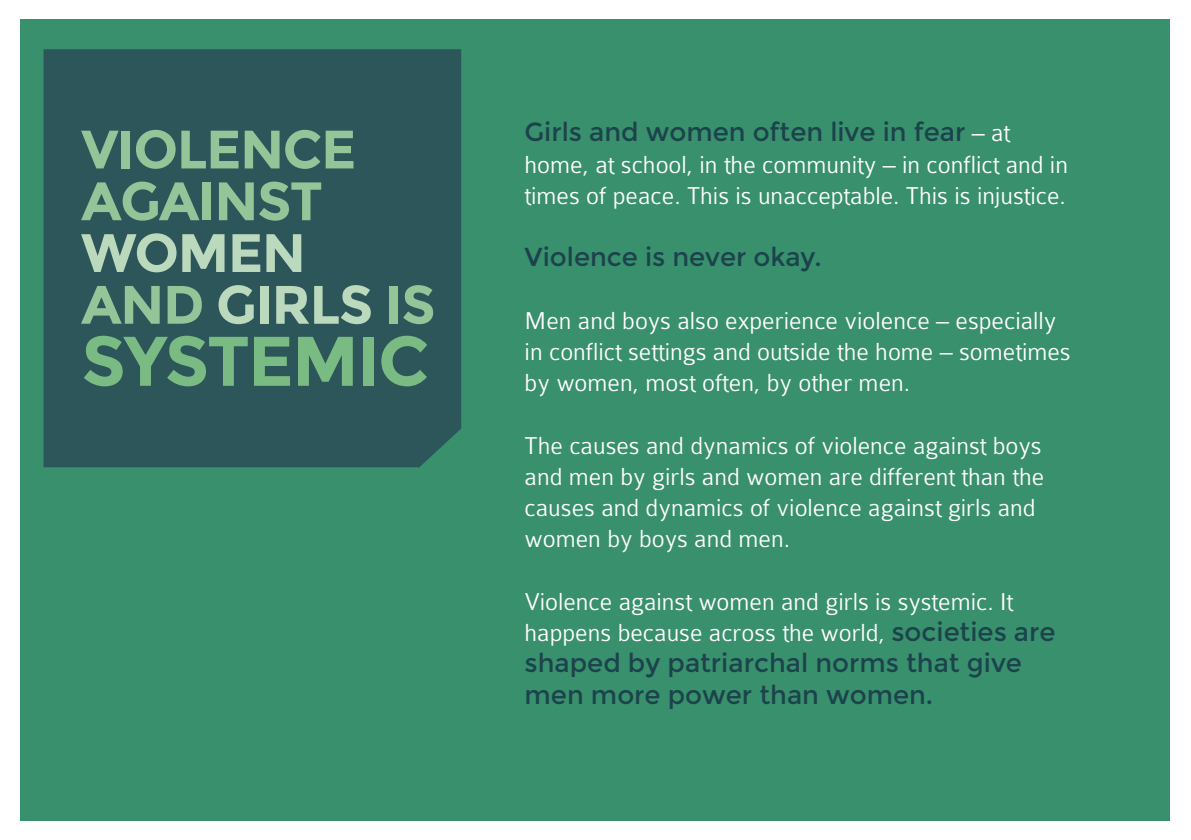
<style>
.page{position:relative;width:1191px;height:840px;background:#fff}
.page>*{position:absolute;margin:0;border:0;box-sizing:border-box;transform-origin:0 0}
.t1{font:700 70px "Montserrat";letter-spacing:-.025em;color:#7aba83}
.t2{font:700 54px/51.8px "Montserrat";letter-spacing:-.025em;color:#94c599}
.t3{font:300 26px/31.2px "Colaborate";color:#fff}
.t4{font:26px "Montserrat";color:#1c434c}
.s1{color:#bbd9bc}
.s2{font-family:"Montserrat";font-weight:400;color:#1c434c}
</style>
<div class="page">
<div style="left:21px;top:19px;width:1149px;height:801px;background:#39906d"></div>
<div style="left:44px;top:49px;width:417px;height:419px;background:#2c565a"></div>
<p class="t2" style="left:81px;top:124px;width:356px">VIOLENCE<br>AGAINST<br><span class="s1">WOMEN<br></span>AND <span class="s1">GIRLS</span> IS</p>
<p class="t1" style="left:81px;top:319px;width:350px">SYSTEMIC</p>
<p class="t3" style="left:524px;top:117px;width:545px"><span class="s2">Girls and women often live in fear</span> – at home, at school, in the community – in conflict and in times of peace. This is unacceptable. This is injustice.</p>
<p class="t4" style="left:524px;top:242px;width:299px">Violence is never okay.</p>
<p class="t3" style="left:524px;top:305px;width:547px">Men and boys also experience violence – especially in conflict settings and outside the home – sometimes by women, most often, by other men.</p>
<p class="t3" style="left:524px;top:429px;width:521px">The causes and dynamics of violence against boys and men by girls and women are different than the causes and dynamics of violence against girls and women by boys and men.</p>
<p class="t3" style="left:524px;top:585px;width:532px">Violence against women and girls is systemic. It happens because across the world, <span class="s2">societies are shaped by patriarchal norms that give men more power than women.</span></p>
</div>
